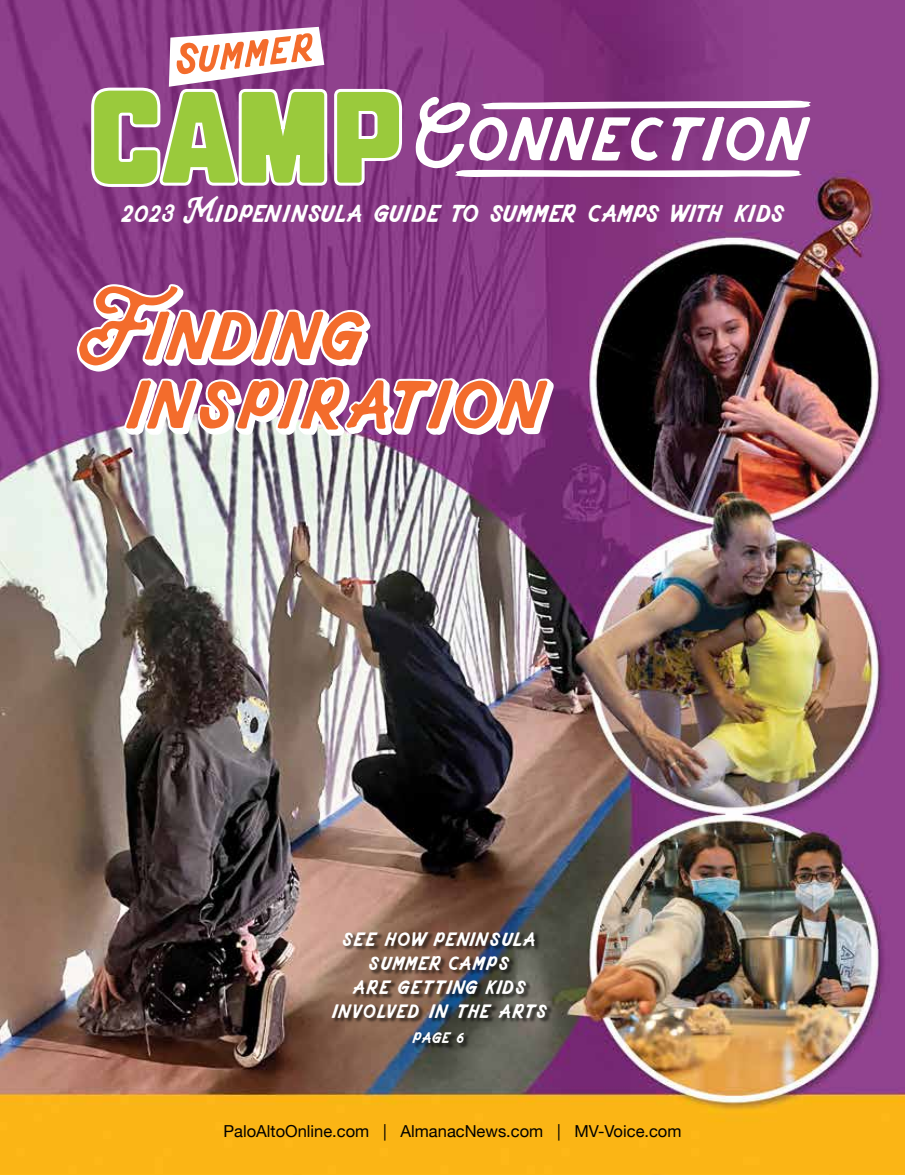
<style>
.page{position:relative;width:905px;height:1175px;background:#fff}
.page>*{position:absolute;margin:0;border:0;box-sizing:border-box;transform-origin:0 0}
.t1{font:36px "Voltunes Wild";letter-spacing:-.02em;color:#fff}
.t2{font:28.5px/24px "Voltunes Wild";letter-spacing:.02em;color:#fff;text-align:center}
.t3{font:22.5px "Voltunes Wild";color:#fff}
.t4{font:16.5px "Helvetica Neue";color:#000}
</style>
<div class="page">
<img style="left:0;top:0;width:904px;height:1174px">
<div style="left:332px;top:931px;width:221px;height:118px;background:#000;opacity:.5"></div>
<svg style="left:90px;top:27px;width:313px;height:161px"></svg>
<svg style="left:415px;top:92px;width:395px;height:85px"></svg>
<svg style="left:77px;top:284px;width:476px;height:152px;background:#904a8e"></svg>
<svg style="left:394px;top:380px;width:153px;height:48px"></svg>
<svg style="left:126px;top:379px;width:262px;height:50px"></svg>
<svg style="left:79px;top:286px;width:285px;height:79px"></svg>
<p class="t1" style="left:121px;top:188px;width:664px">2023 Midpeninsula guide to summer camps with kids</p>
<p class="t2" style="left:331px;top:923px;width:216px">see how peninsula summer camps<br>are getting kids involved in the arts</p>
<p class="t3" style="left:412px;top:1022px;width:54px">page 6</p>
<p class="t4" style="left:223px;top:1118px;width:459px">PaloAltoOnline.com | AlmanacNews.com | MV-Voice.com</p>
</div>
